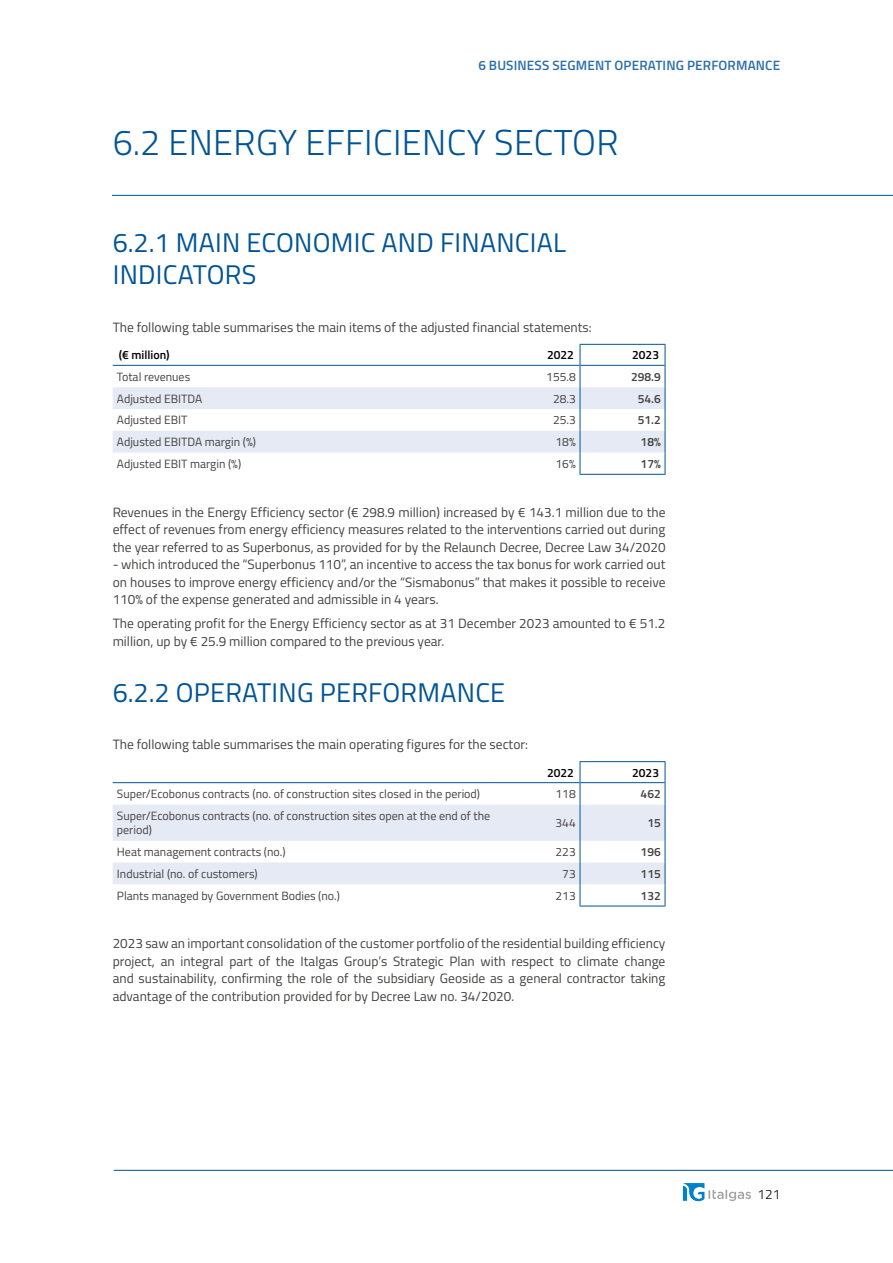
<style>
.page{position:relative;width:893px;height:1263px;background:#fff}
.page>*{position:absolute;margin:0;border:0;box-sizing:border-box;transform-origin:0 0}
.t1{font:300 36px "Titillium";letter-spacing:.01em;color:#005496}
.t2{font:27px/32.4px "Titillium";letter-spacing:.01em;color:#005496}
.body{font:13.5px/17.5px "Titillium";color:#424241;text-align:justify}
.t3{font:600 13.5px "Titillium";letter-spacing:.01em;color:#2d6eaa}
.t4{font:300 13.5px "Titillium";color:#000}
.Table_sx{font:12px/14.4px "Titillium";color:#424241}
.Table_dx{font:12px "Titillium";color:#424241}
.Table_Total_dx{font:600 12px "Titillium";color:#424241}
.Table_Title_dx{font:600 12px "Titillium";color:#000}
.Table_Title_sx{font:600 12px "Titillium";color:#000}
</style>
<div class="page">
<hr style="left:114px;top:1170px;width:779px;height:1px;background:#005496">
<svg style="left:683px;top:1183px;width:68px;height:18px"></svg>
<hr style="left:580px;top:344px;width:85px;height:1px;background:#005496">
<svg style="left:113px;top:345px;width:553px;height:129px"></svg>
<hr style="left:580px;top:474px;width:85px;height:1px;background:#005496">
<hr style="left:580px;top:761px;width:85px;height:1px;background:#005496">
<svg style="left:113px;top:762px;width:553px;height:144px"></svg>
<hr style="left:580px;top:906px;width:85px;height:1px;background:#005496">
<hr style="left:112px;top:195px;width:781px;height:1px;background:#005496">
<p class="t3" style="left:478px;top:55px;width:303px">6 BUSINESS SEGMENT OPERATING PERFORMANCE</p>
<h2 class="t1" style="left:113px;top:116px;width:507px">6.2 ENERGY EFFICIENCY SECTOR</h2>
<h3 class="t2" style="left:113px;top:225px;width:455px">6.2.1 MAIN ECONOMIC AND FINANCIAL<br>INDICATORS</h3>
<p class="body" style="left:113px;top:317px;width:480px">The following table summarises the main items of the adjusted financial statements:</p>
<p class="Table_Title_sx" style="left:119px;top:346px;width:53px">(€ million)</p>
<p class="Table_Title_dx" style="left:547px;top:346px;width:28px">2022</p>
<p class="Table_Title_dx" style="left:632px;top:346px;width:28px">2023</p>
<p class="Table_sx" style="left:117px;top:369px;width:75px">Total revenues</p>
<p class="Table_dx" style="left:546px;top:368px;width:31px">155.8</p>
<p class="Table_Total_dx" style="left:631px;top:368px;width:31px">298.9</p>
<p class="Table_sx" style="left:117px;top:391px;width:87px">Adjusted EBITDA</p>
<p class="Table_dx" style="left:553px;top:390px;width:24px">28.3</p>
<p class="Table_Total_dx" style="left:638px;top:389px;width:25px">54.6</p>
<p class="Table_sx" style="left:117px;top:412px;width:72px">Adjusted EBIT</p>
<p class="Table_dx" style="left:553px;top:411px;width:24px">25.3</p>
<p class="Table_Total_dx" style="left:638px;top:411px;width:25px">51.2</p>
<p class="Table_sx" style="left:117px;top:434px;width:140px">Adjusted EBITDA margin (%)</p>
<p class="Table_dx" style="left:556px;top:433px;width:22px">18%</p>
<p class="Table_Total_dx" style="left:641px;top:433px;width:22px">18%</p>
<p class="Table_sx" style="left:117px;top:456px;width:126px">Adjusted EBIT margin (%)</p>
<p class="Table_dx" style="left:556px;top:455px;width:22px">16%</p>
<p class="Table_Total_dx" style="left:641px;top:455px;width:22px">17%</p>
<p class="body" style="left:113px;top:502px;width:554px">Revenues in the Energy Efficiency sector (€ 298.9 million) increased by € 143.1 million due to the effect of revenues from energy efficiency measures related to the interventions carried out during the year referred to as Superbonus, as provided for by the Relaunch Decree, Decree Law 34/2020</p>
<p class="body" style="left:113px;top:555px;width:554px">- which introduced the “Superbonus 110”, an incentive to access the tax bonus for work carried out on houses to improve energy efficiency and/or the “Sismabonus” that makes it possible to receive 110% of the expense generated and admissible in 4 years.</p>
<p class="body" style="left:113px;top:614px;width:554px">The operating profit for the Energy Efficiency sector as at 31 December 2023 amounted to € 51.2 million, up by € 25.9 million compared to the previous year.</p>
<h3 class="t2" style="left:113px;top:675px;width:394px">6.2.2 OPERATING PERFORMANCE</h3>
<p class="body" style="left:113px;top:735px;width:417px">The following table summarises the main operating figures for the sector:</p>
<p class="Table_Title_dx" style="left:547px;top:763px;width:28px">2022</p>
<p class="Table_Title_dx" style="left:632px;top:763px;width:28px">2023</p>
<p class="Table_sx" style="left:117px;top:786px;width:365px">Super/Ecobonus contracts (no. of construction sites closed in the period)</p>
<p class="Table_dx" style="left:556px;top:785px;width:22px">118</p>
<p class="Table_Total_dx" style="left:641px;top:785px;width:22px">462</p>
<p class="Table_sx" style="left:117px;top:808px;width:375px">Super/Ecobonus contracts (no. of construction sites open at the end of the period)</p>
<p class="Table_dx" style="left:556px;top:814px;width:22px">344</p>
<p class="Table_Total_dx" style="left:647px;top:814px;width:15px">15</p>
<p class="Table_sx" style="left:117px;top:844px;width:170px">Heat management contracts (no.)</p>
<p class="Table_dx" style="left:556px;top:843px;width:22px">223</p>
<p class="Table_Total_dx" style="left:641px;top:843px;width:22px">196</p>
<p class="Table_sx" style="left:117px;top:866px;width:142px">Industrial (no. of customers)</p>
<p class="Table_dx" style="left:562px;top:865px;width:15px">73</p>
<p class="Table_Total_dx" style="left:641px;top:865px;width:22px">115</p>
<p class="Table_sx" style="left:117px;top:888px;width:225px">Plants managed by Government Bodies (no.)</p>
<p class="Table_dx" style="left:556px;top:887px;width:22px">213</p>
<p class="Table_Total_dx" style="left:641px;top:886px;width:22px">132</p>
<p class="body" style="left:113px;top:934px;width:554px">2023 saw an important consolidation of the customer portfolio of the residential building efficiency project, an integral part of the Italgas Group’s Strategic Plan with respect to climate change and sustainability, confirming the role of the subsidiary Geoside as a general contractor taking advantage of the contribution provided for by Decree Law no. 34/2020.</p>
<p class="t4" style="left:758px;top:1184px;width:24px">121</p>
</div>
